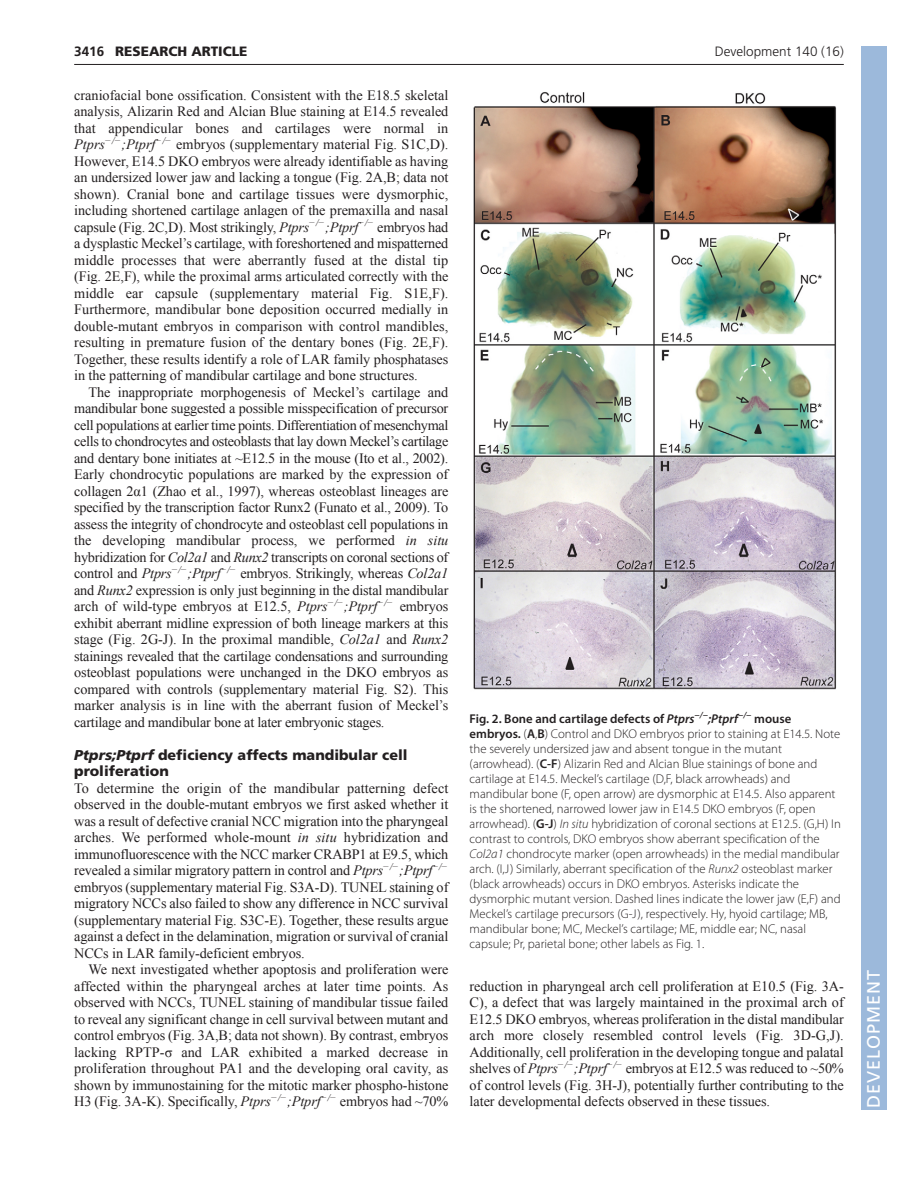
<style>
.page{position:relative;width:918px;height:1188px;background:#fff}
.page>*{position:absolute;margin:0;border:0;box-sizing:border-box;transform-origin:0 0}
.t1{font:18px "Frutiger LT Std";letter-spacing:.055em;color:#fff}
.t2{font:14.25px/16.5px "Times New Roman";letter-spacing:-.005em;color:#231f20;text-align:justify}
.t3{font:900 14.25px/16.5px "Frutiger LT Std";color:#231f20}
.t4{font:300 13.5px "Frutiger";color:#231f20}
.t5{font:900 13.5px "Frutiger LT Std";color:#231f20}
.t6{font:700 13.5px "Frutiger LT Std";color:#231f20}
.t7{font:300 12.75px/15px "Myriad Pro";color:#231f20}
.s1{font-style:italic}
.s2{font-weight:600}
.s3{font-weight:600;font-style:italic}
</style>
<div class="page">
<hr style="left:74px;top:64px;width:770px;height:1px;background:#231f20">
<img style="left:473px;top:92px;width:364px;height:598px">
<div style="left:861px;top:46px;width:25px;height:1064px;background:#9cb9db"></div>
<p class="t5" style="left:115px;top:46px;width:134px">RESEARCH ARTICLE</p>
<p class="t4" style="left:715px;top:46px;width:131px">Development 140 (16)</p>
<p class="t6" style="left:74px;top:46px;width:32px">3416</p>
<p class="t2" style="left:74px;top:87px;width:376px">craniofacial bone ossification. Consistent with the E18.5 skeletal analysis, Alizarin Red and Alcian Blue staining at E14.5 revealed that appendicular bones and cartilages were normal in <span class="s1">Ptprs</span><sup>−/−</sup><span class="s1">;Ptprf</span><sup>−/−</sup> embryos (supplementary material Fig. S1C,D).<br>However, E14.5 DKO embryos were already identifiable as having an undersized lower jaw and lacking a tongue (Fig. 2A,B; data not shown). Cranial bone and cartilage tissues were dysmorphic, including shortened cartilage anlagen of the premaxilla and nasal capsule (Fig. 2C,D). Most strikingly, <span class="s1">Ptprs</span><sup>−/−</sup><span class="s1">;Ptprf</span><sup>−/−</sup> embryos had a dysplastic Meckel’s cartilage, with foreshortened and mispatterned middle processes that were aberrantly fused at the distal tip (Fig. 2E,F), while the proximal arms articulated correctly with the middle ear capsule (supplementary material Fig. S1E,F).<br>Furthermore, mandibular bone deposition occurred medially in double-mutant embryos in comparison with control mandibles, resulting in premature fusion of the dentary bones (Fig. 2E,F).<br>Together, these results identify a role of LAR family phosphatases in the patterning of mandibular cartilage and bone structures.</p>
<p class="t2" style="left:74px;top:384px;width:376px;text-indent:14px">The inappropriate morphogenesis of Meckel’s cartilage and mandibular bone suggested a possible misspecification of precursor cell populations at earlier time points. Differentiation of mesenchymal cells to chondrocytes and osteoblasts that lay down Meckel’s cartilage and dentary bone initiates at ~E12.5 in the mouse (Ito et al., 2002).<br>Early chondrocytic populations are marked by the expression of collagen 2α1 (Zhao et al., 1997), whereas osteoblast lineages are specified by the transcription factor Runx2 (Funato et al., 2009). To assess the integrity of chondrocyte and osteoblast cell populations in the developing mandibular process, we performed <span class="s1">in situ </span>hybridization for <span class="s1">Col2a1</span> and <span class="s1">Runx2</span> transcripts on coronal sections of control and <span class="s1">Ptprs</span><sup>−/−</sup><span class="s1">;Ptprf</span><sup>−/−</sup> embryos. Strikingly, whereas <span class="s1">Col2a1 </span>and <span class="s1">Runx2</span> expression is only just beginning in the distal mandibular arch of wild-type embryos at E12.5, <span class="s1">Ptprs</span><sup>−/−</sup><span class="s1">;Ptprf</span><sup>−/−</sup> embryos exhibit aberrant midline expression of both lineage markers at this stage (Fig. 2G-J). In the proximal mandible, <span class="s1">Col2a1</span> and <span class="s1">Runx2 </span>stainings revealed that the cartilage condensations and surrounding osteoblast populations were unchanged in the DKO embryos as compared with controls (supplementary material Fig. S2). This marker analysis is in line with the aberrant fusion of Meckel’s cartilage and mandibular bone at later embryonic stages.</p>
<p class="t3" style="left:74px;top:748px;width:335px"><span class="s1">Ptprs;Ptprf</span> deficiency affects mandibular cell proliferation</p>
<p class="t2" style="left:74px;top:780px;width:376px">To determine the origin of the mandibular patterning defect observed in the double-mutant embryos we first asked whether it was a result of defective cranial NCC migration into the pharyngeal arches. We performed whole-mount <span class="s1">in situ</span> hybridization and immunofluorescence with the NCC marker CRABP1 at E9.5, which revealed a similar migratory pattern in control and <span class="s1">Ptprs</span><sup>−/−</sup><span class="s1">;Ptprf</span><sup>−/− </sup>embryos (supplementary material Fig. S3A-D). TUNEL staining of migratory NCCs also failed to show any difference in NCC survival (supplementary material Fig. S3C-E). Together, these results argue against a defect in the delamination, migration or survival of cranial NCCs in LAR family-deficient embryos.</p>
<p class="t2" style="left:74px;top:961px;width:376px;text-indent:14px">We next investigated whether apoptosis and proliferation were affected within the pharyngeal arches at later time points. As observed with NCCs, TUNEL staining of mandibular tissue failed to reveal any significant change in cell survival between mutant and control embryos (Fig. 3A,B; data not shown). By contrast, embryos lacking RPTP-σ and LAR exhibited a marked decrease in proliferation throughout PA1 and the developing oral cavity, as shown by immunostaining for the mitotic marker phospho-histone H3 (Fig. 3A-K). Specifically, <span class="s1">Ptprs</span><sup>−/−</sup><span class="s1">;Ptprf</span><sup>−/−</sup> embryos had ~70%</p>
<p class="t7" style="left:470px;top:712px;width:373px"><span class="s2">Fig. 2. Bone and cartilage defects of</span> <span class="s3">Ptprs</span><sup>−/−</sup><span class="s3">;Ptprf</span><sup>−/−</sup> <span class="s2">mouse embryos.</span> (<span class="s2">A</span>,<span class="s2">B</span>) Control and DKO embryos prior to staining at E14.5. Note the severely undersized jaw and absent tongue in the mutant (arrowhead). (<span class="s2">C-F</span>) Alizarin Red and Alcian Blue stainings of bone and cartilage at E14.5. Meckel’s cartilage (D,F, black arrowheads) and mandibular bone (F, open arrow) are dysmorphic at E14.5. Also apparent is the shortened, narrowed lower jaw in E14.5 DKO embryos (F, open arrowhead). (<span class="s2">G-J</span>) <span class="s1">In situ</span> hybridization of coronal sections at E12.5. (G,H) In contrast to controls, DKO embryos show aberrant specification of the <span class="s1">Col2a1</span> chondrocyte marker (open arrowheads) in the medial mandibular arch. (I,J) Similarly, aberrant specification of the <span class="s1">Runx2</span> osteoblast marker (black arrowheads) occurs in DKO embryos. Asterisks indicate the dysmorphic mutant version. Dashed lines indicate the lower jaw (E,F) and Meckel’s cartilage precursors (G-J), respectively. Hy, hyoid cartilage; MB, mandibular bone; MC, Meckel’s cartilage; ME, middle ear; NC, nasal capsule; Pr, parietal bone; other labels as Fig. 1.</p>
<p class="t2" style="left:470px;top:978px;width:376px">reduction in pharyngeal arch cell proliferation at E10.5 (Fig. 3A-C), a defect that was largely maintained in the proximal arch of E12.5 DKO embryos, whereas proliferation in the distal mandibular arch more closely resembled control levels (Fig. 3D-G,J).<br>Additionally, cell proliferation in the developing tongue and palatal shelves of <span class="s1">Ptprs</span><sup>−/−</sup><span class="s1">;Ptprf</span><sup>−/−</sup> embryos at E12.5 was reduced to ~50% of control levels (Fig. 3H-J), potentially further contributing to the later developmental defects observed in these tissues.</p>
<p class="t1" style="left:863px;top:1108px;width:140px;rotate:-90deg">DEVELOPMENT</p>
</div>
